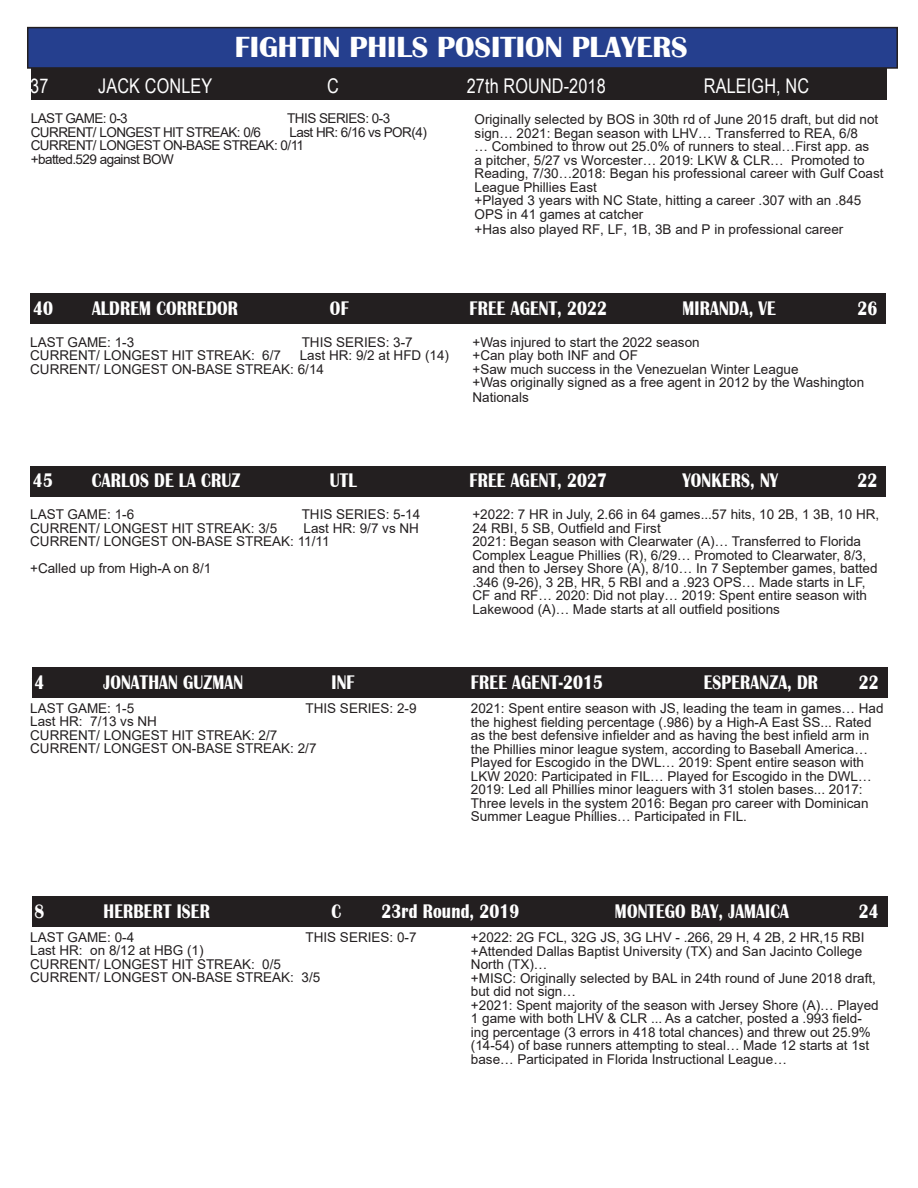
<style>
.page{position:relative;width:918px;height:1188px;background:#fff}
.page>*{position:absolute;margin:0;border:0;box-sizing:border-box;transform-origin:0 0}
.t1{font:700 30px "Britannic";color:#fff}
.t2{font:700 20.25px "Britannic";letter-spacing:.01em;color:#fff;scale:.8 1}
.t3{font:20.25px "Dok Champa";letter-spacing:.01em;color:#fff;scale:.8 1}
.t4{font:700 18px "Times New Roman";color:#231f20}
.t5{font:13.5px/13.5px "Arial";color:#231f20}
.t6{font:13.5px "Arial";letter-spacing:-.04em;color:#231f20}
</style>
<div class="page">
<div style="left:28px;top:28px;width:869px;height:40px;background:#253f8e"></div>
<div style="left:27px;top:27px;width:871px;height:42px;border:2px solid #231f20"></div>
<div style="left:32px;top:667px;width:856px;height:31px;background:#231f20"></div>
<div style="left:30px;top:294px;width:856px;height:30px;background:#231f20"></div>
<div style="left:30px;top:467px;width:856px;height:30px;background:#231f20"></div>
<div style="left:32px;top:896px;width:856px;height:31px;background:#231f20"></div>
<div style="left:31px;top:68px;width:856px;height:32px;background:#231f20"></div>
<p class="t1" style="left:235px;top:30px;width:455px">FIGHTIN PHILS POSITION PLAYERS</p>
<p class="t3" style="left:30px;top:70px;width:24px">37</p>
<p class="t3" style="left:98px;top:70px;width:144px">JACK CONLEY</p>
<p class="t3" style="left:327px;top:70px;width:16px">C</p>
<p class="t3" style="left:467px;top:70px;width:175px">27th ROUND-2018</p>
<p class="t3" style="left:704px;top:70px;width:133px">RALEIGH, NC</p>
<p class="t5" style="left:475px;top:113px;width:410px">Originally selected by BOS in 30th rd of June 2015 draft, but did not sign… 2021: Began season with LHV… Transferred to REA, 6/8<br>… Combined to throw out 25.0% of runners to steal…First app. as<br>a pitcher, 5/27 vs Worcester… 2019: LKW &amp; CLR… Promoted to Reading, 7/30…2018: Began his professional career with Gulf Coast League Phillies East</p>
<p class="t5" style="left:475px;top:194px;width:388px">+Played 3 years with NC State, hitting a career .307 with an .845<br>OPS in 41 games at catcher</p>
<p class="t5" style="left:475px;top:222px;width:370px">+Has also played RF, LF, 1B, 3B and P in professional career</p>
<p class="t6" style="left:31px;top:109px;width:99px">LAST GAME: 0-3</p>
<p class="t6" style="left:287px;top:109px;width:104px">THIS SERIES: 0-3</p>
<p class="t6" style="left:31px;top:122px;width:232px">CURRENT/ LONGEST HIT STREAK: 0/6</p>
<p class="t6" style="left:289px;top:122px;width:139px">Last HR: 6/16 vs POR(4)</p>
<p class="t6" style="left:31px;top:136px;width:275px">CURRENT/ LONGEST ON-BASE STREAK: 0/11</p>
<p class="t6" style="left:31px;top:149px;width:145px">+batted.529 against BOW</p>
<p class="t2" style="left:33px;top:297px;width:26px">40</p>
<p class="t2" style="left:92px;top:297px;width:184px">ALDREM CORREDOR</p>
<p class="t2" style="left:330px;top:297px;width:25px">OF</p>
<p class="t2" style="left:469px;top:297px;width:173px">FREE AGENT, 2022</p>
<p class="t2" style="left:683px;top:297px;width:118px">MIRANDA, VE</p>
<p class="t2" style="left:857px;top:297px;width:26px">26</p>
<p class="t5" style="left:472px;top:335px;width:229px">+Was injured to start the 2022 season</p>
<p class="t5" style="left:472px;top:349px;width:167px">+Can play both INF and OF</p>
<p class="t5" style="left:472px;top:362px;width:328px">+Saw much success in the Venezuelan Winter League</p>
<p class="t5" style="left:472px;top:375px;width:393px;line-height:14.9px">+Was originally signed as a free agent in 2012 by the Washington<br>Nationals</p>
<p class="t5" style="left:30px;top:335px;width:106px">LAST GAME: 1-3</p>
<p class="t5" style="left:302px;top:335px;width:113px">THIS SERIES: 3-7</p>
<p class="t5" style="left:30px;top:349px;width:252px">CURRENT/ LONGEST HIT STREAK: 6/7</p>
<p class="t5" style="left:300px;top:349px;width:151px">Last HR: 9/2 at HFD (14)</p>
<p class="t5" style="left:30px;top:362px;width:295px">CURRENT/ LONGEST ON-BASE STREAK: 6/14</p>
<p class="t2" style="left:33px;top:469px;width:26px">45</p>
<p class="t2" style="left:92px;top:469px;width:187px">CARLOS DE LA CRUZ</p>
<p class="t2" style="left:330px;top:469px;width:35px">UTL</p>
<p class="t2" style="left:469px;top:469px;width:173px">FREE AGENT, 2027</p>
<p class="t2" style="left:683px;top:469px;width:121px">YONKERS, NY</p>
<p class="t2" style="left:857px;top:469px;width:26px">22</p>
<p class="t5" style="left:472px;top:508px;width:408px">+2022: 7 HR in July, 2.66 in 64 games...57 hits, 10 2B, 1 3B, 10 HR,<br>24 RBI, 5 SB, Outfield and First</p>
<p class="t5" style="left:472px;top:535px;width:407px">2021: Began season with Clearwater (A)… Transferred to Florida Complex League Phillies (R), 6/29… Promoted to Clearwater, 8/3, and then to Jersey Shore (A), 8/10… In 7 September games, batted .346 (9-26), 3 2B, HR, 5 RBI and a .923 OPS… Made starts in LF, CF and RF… 2020: Did not play… 2019: Spent entire season with Lakewood (A)… Made starts at all outfield positions</p>
<p class="t5" style="left:30px;top:508px;width:106px">LAST GAME: 1-6</p>
<p class="t5" style="left:302px;top:508px;width:120px">THIS SERIES: 5-14</p>
<p class="t5" style="left:30px;top:521px;width:249px">CURRENT/ LONGEST HIT STREAK: 3/5</p>
<p class="t5" style="left:304px;top:521px;width:117px">Last HR: 9/7 vs NH</p>
<p class="t5" style="left:30px;top:535px;width:301px">CURRENT/ LONGEST ON-BASE STREAK: 11/11</p>
<p class="t5" style="left:30px;top:562px;width:183px">+Called up from High-A on 8/1</p>
<p class="t2" style="left:35px;top:671px;width:14px">4</p>
<p class="t2" style="left:104px;top:671px;width:176px">JONATHAN GUZMAN</p>
<p class="t2" style="left:331px;top:671px;width:30px">INF</p>
<p class="t2" style="left:471px;top:671px;width:167px">FREE AGENT-2015</p>
<p class="t2" style="left:704px;top:671px;width:145px">ESPERANZA, DR</p>
<p class="t2" style="left:859px;top:671px;width:26px">22</p>
<p class="t5" style="left:471px;top:702px;width:414px">2021: Spent entire season with JS, leading the team in games… Had the highest fielding percentage (.986) by a High-A East SS... Rated as the best defensive infielder and as having the best infield arm in the Phillies minor league system, according to Baseball America… Played for Escogido in the DWL… 2019: Spent entire season with LKW 2020: Participated in FIL… Played for Escogido in the DWL… 2019: Led all Phillies minor leaguers with 31 stolen bases... 2017:<br>Three levels in the system 2016: Began pro career with Dominican Summer League Phillies… Participated in FIL.</p>
<p class="t5" style="left:30px;top:701px;width:106px">LAST GAME: 1-5</p>
<p class="t5" style="left:305px;top:701px;width:113px">THIS SERIES: 2-9</p>
<p class="t5" style="left:30px;top:715px;width:128px">Last HR: 7/13 vs NH</p>
<p class="t5" style="left:30px;top:728px;width:249px">CURRENT/ LONGEST HIT STREAK: 2/7</p>
<p class="t5" style="left:30px;top:742px;width:288px">CURRENT/ LONGEST ON-BASE STREAK: 2/7</p>
<p class="t4" style="left:32px;top:890px;width:6px">,</p>
<p class="t2" style="left:35px;top:900px;width:14px">8</p>
<p class="t2" style="left:104px;top:900px;width:135px">HERBERT ISER</p>
<p class="t2" style="left:331px;top:900px;width:14px">C</p>
<p class="t2" style="left:382px;top:900px;width:174px">23rd Round, 2019</p>
<p class="t2" style="left:615px;top:900px;width:219px">MONTEGO BAY, JAMAICA</p>
<p class="t2" style="left:859px;top:900px;width:26px">24</p>
<p class="t5" style="left:471px;top:931px;width:395px">+2022: 2G FCL, 32G JS, 3G LHV - .266, 29 H, 4 2B, 2 HR,15 RBI</p>
<p class="t5" style="left:471px;top:944px;width:393px">+Attended Dallas Baptist University (TX) and San Jacinto College<br>North (TX)…</p>
<p class="t5" style="left:471px;top:971px;width:407px">+MISC: Originally selected by BAL in 24th round of June 2018 draft, but did not sign…</p>
<p class="t5" style="left:471px;top:998px;width:409px">+2021: Spent majority of the season with Jersey Shore (A)… Played 1 game with both LHV &amp; CLR ... As a catcher, posted a .993 field&shy;ing percentage (3 errors in 418 total chances) and threw out 25.9% (14-54) of base runners attempting to steal… Made 12 starts at 1st base… Participated in Florida Instructional League…</p>
<p class="t5" style="left:30px;top:930px;width:106px">LAST GAME: 0-4</p>
<p class="t5" style="left:305px;top:930px;width:113px">THIS SERIES: 0-7</p>
<p class="t5" style="left:30px;top:944px;width:175px">Last HR: on 8/12 at HBG (1)</p>
<p class="t5" style="left:30px;top:957px;width:252px">CURRENT/ LONGEST HIT STREAK: 0/5</p>
<p class="t5" style="left:30px;top:971px;width:292px">CURRENT/ LONGEST ON-BASE STREAK: 3/5</p>
</div>
